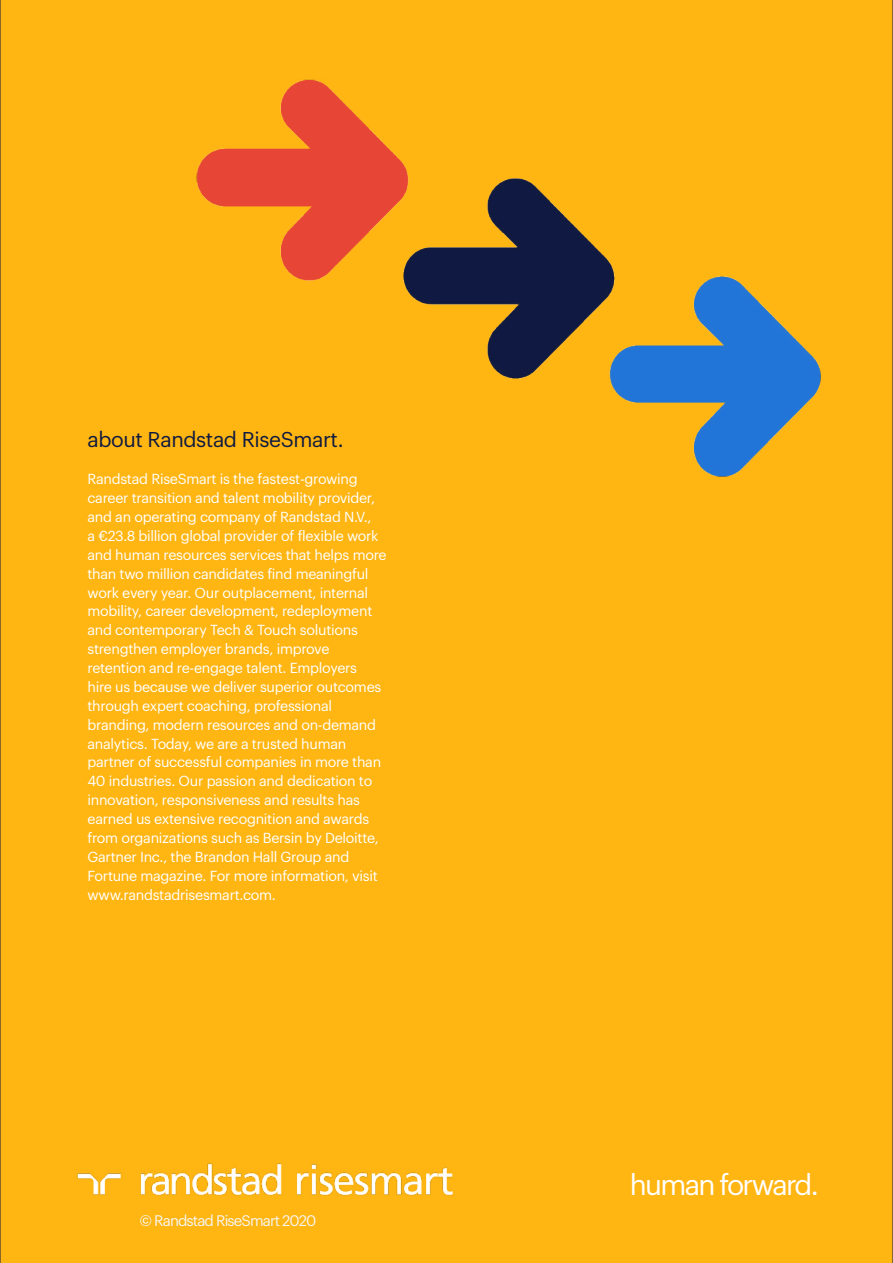
<style>
.page{position:relative;width:893px;height:1263px;background:#ffb512}
.page>*{position:absolute;margin:0;border:0;box-sizing:border-box;transform-origin:0 0}
.t1{font:28.5px "Graphik LCG";letter-spacing:-.06em;color:#fff}
.t2{font:21px "Graphik LCG";letter-spacing:-.02em;color:#0f1a40}
.t3{font:15px "Graphik LCG";letter-spacing:-.06em;color:#f7f5f0}
.t4{font:14.25px/18.9px "Graphik LCG";letter-spacing:-.02em;color:#fff}
</style>
<div class="page">
<img style="left:196px;top:79px;width:625px;height:398px">
<img style="left:77px;top:1163px;width:376px;height:32px">
<hr style="left:0;top:0;width:1px;height:1263px;background:#171846">
<hr style="left:892px;top:0;width:1px;height:1263px;background:#171846">
<h2 class="t2" style="left:87px;top:423px;width:258px">about Randstad RiseSmart.</h2>
<p class="t4" style="left:87px;top:469px;width:301px">Randstad RiseSmart is the fastest-growing career transition and talent mobility provider, and an operating company of Randstad N.V.,<br>a €23.8 billion global provider of flexible work and human resources services that helps more than two million candidates find meaningful work every year. Our outplacement, internal mobility, career development, redeployment and contemporary Tech &amp; Touch solutions strengthen employer brands, improve retention and re-engage talent. Employers<br>hire us because we deliver superior outcomes through expert coaching, professional branding, modern resources and on-demand analytics. Today, we are a trusted human partner of successful companies in more than 40 industries. Our passion and dedication to innovation, responsiveness and results has earned us extensive recognition and awards from organizations such as Bersin by Deloitte, Gartner Inc., the Brandon Hall Group and Fortune magazine. For more information, visit www.randstadrisesmart.com.</p>
<p class="t3" style="left:139px;top:1210px;width:179px">© Randstad RiseSmart 2020</p>
<h1 class="t1" style="left:630px;top:1163px;width:190px">human forward.</h1>
</div>
